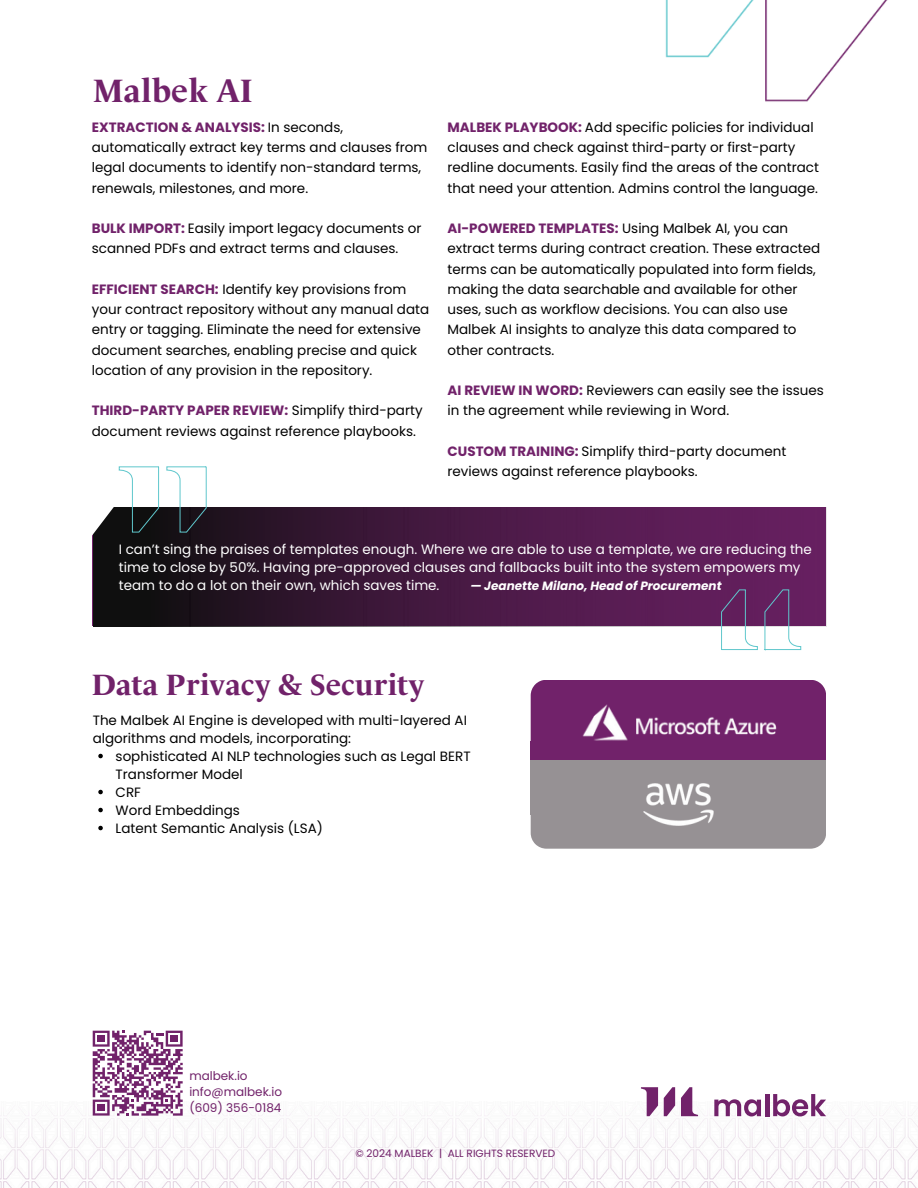
<style>
.page{position:relative;width:918px;height:1188px;background:#fff}
.page>*{position:absolute;margin:0;border:0;box-sizing:border-box;transform-origin:0 0}
.t1{font:700 33px "Le Monde Livre Pro";color:#71226a}
.t2{font:700 30px "Le Monde Livre Pro";color:#71226a}
.t3{font:13.5px/20.2px "Poppins";color:#000}
.t4{font:13.5px/18px "Poppins";color:#fff}
.t5{font:12px/16px "Poppins";color:#71226a}
.t6{font:italic 700 12px "Poppins";color:#fff}
.t7{font:10.5px "Poppins";color:#71226a}
.s1{font-weight:700;color:#71226a}
</style>
<div class="page">
<img style="left:93px;top:507px;width:733px;height:120px">
<svg style="left:92px;top:466px;width:115px;height:101px"></svg>
<img style="left:665px;top:0;width:223px;height:102px">
<img style="left:0;top:1101px;width:918px;height:87px">
<svg style="left:93px;top:1031px;width:90px;height:85px"></svg>
<div style="left:98px;top:1035px;width:7px;height:7px;background:#71226a"></div>
<div style="left:171px;top:1035px;width:7px;height:7px;background:#71226a"></div>
<div style="left:98px;top:1104px;width:7px;height:7px;background:#71226a"></div>
<svg style="left:641px;top:1087px;width:17px;height:29px"></svg>
<svg style="left:681px;top:1087px;width:17px;height:29px"></svg>
<svg style="left:664px;top:1087px;width:11px;height:29px"></svg>
<svg style="left:714px;top:1099px;width:47px;height:17px"></svg>
<hr style="left:765px;top:1094px;width:4px;height:22px;background:#71226a">
<svg style="left:773px;top:1094px;width:53px;height:22px"></svg>
<svg style="left:531px;top:589px;width:296px;height:260px"></svg>
<div style="left:531px;top:741px;width:295px;height:55px;background:#71226a"></div>
<div style="left:531px;top:760px;width:295px;height:55px;background:#969194"></div>
<img style="left:567px;top:700px;width:223px;height:41px">
<img style="left:643px;top:783px;width:70px;height:43px">
<svg style="left:98px;top:754px;width:5px;height:4px"></svg>
<svg style="left:98px;top:790px;width:5px;height:4px"></svg>
<svg style="left:98px;top:808px;width:5px;height:4px"></svg>
<svg style="left:98px;top:826px;width:5px;height:4px"></svg>
<p class="t1" style="left:93px;top:64px;width:162px">Malbek AI</p>
<p class="t3" style="left:92px;top:117px;width:337px"><span class="s1">EXTRACTION &amp; ANALYSIS:</span> In seconds, automatically extract key terms and clauses from legal documents to identify non-standard terms, renewals, milestones, and more.</p>
<h1 class="t3" style="left:92px;top:218px;width:331px"><span class="s1">BULK IMPORT:</span> Easily import legacy documents or scanned PDFs and extract terms and clauses.</h1>
<h2 class="t3" style="left:92px;top:279px;width:339px"><span class="s1">EFFICIENT SEARCH:</span> Identify key provisions from your contract repository without any manual data entry or tagging. Eliminate the need for extensive document searches, enabling precise and quick location of any provision in the repository.</h2>
<p class="t3" style="left:92px;top:400px;width:332px"><span class="s1">THIRD-PARTY PAPER REVIEW:</span> Simplify third-party document reviews against reference playbooks.</p>
<p class="t3" style="left:448px;top:117px;width:373px"><span class="s1">MALBEK PLAYBOOK:</span> Add specific policies for individual clauses and check against third-party or first-party redline documents. Easily find the areas of the contract that need your attention. Admins control the language.</p>
<p class="t3" style="left:448px;top:218px;width:374px"><span class="s1">AI-POWERED TEMPLATES:</span> Using Malbek AI, you can extract terms during contract creation. These extracted terms can be automatically populated into form fields, making the data searchable and available for other uses, such as workflow decisions. You can also use Malbek AI insights to analyze this data compared to other contracts.</p>
<p class="t3" style="left:448px;top:380px;width:378px"><span class="s1">AI REVIEW IN WORD:</span> Reviewers can easily see the issues in the agreement while reviewing in Word.</p>
<h2 class="t3" style="left:448px;top:441px;width:340px"><span class="s1">CUSTOM TRAINING:</span> Simplify third-party document reviews against reference playbooks.</h2>
<h2 class="t4" style="left:119px;top:540px;width:695px">I can’t sing the praises of templates enough. Where we are able to use a template, we are reducing the time to close by 50%. Having pre-approved clauses and fallbacks built into the system empowers my team to do a lot on their own, which saves time.</h2>
<h2 class="t6" style="left:470px;top:577px;width:253px">— Jeanette Milano, Head of Procurement</h2>
<p class="t2" style="left:92px;top:660px;width:334px">Data Privacy &amp; Security</p>
<h2 class="t3" style="left:93px;top:711px;width:376px;line-height:18px">The Malbek AI Engine is developed with multi-layered AI algorithms and models, incorporating:</h2>
<h3 class="t3" style="left:116px;top:747px;width:356px;line-height:18px">sophisticated AI NLP technologies such as Legal BERT<br>Transformer Model</h3>
<p class="t3" style="left:116px;top:782px;width:27px">CRF</p>
<p class="t3" style="left:116px;top:800px;width:126px">Word Embeddings</p>
<h1 class="t3" style="left:116px;top:818px;width:209px">Latent Semantic Analysis (LSA)</h1>
<p class="t5" style="left:189px;top:1068px;width:94px">malbek.io info@malbek.io (609) 356-0184</p>
<p class="t7" style="left:355px;top:1145px;width:201px">© 2024 MALBEK | ALL RIGHTS RESERVED</p>
</div>
